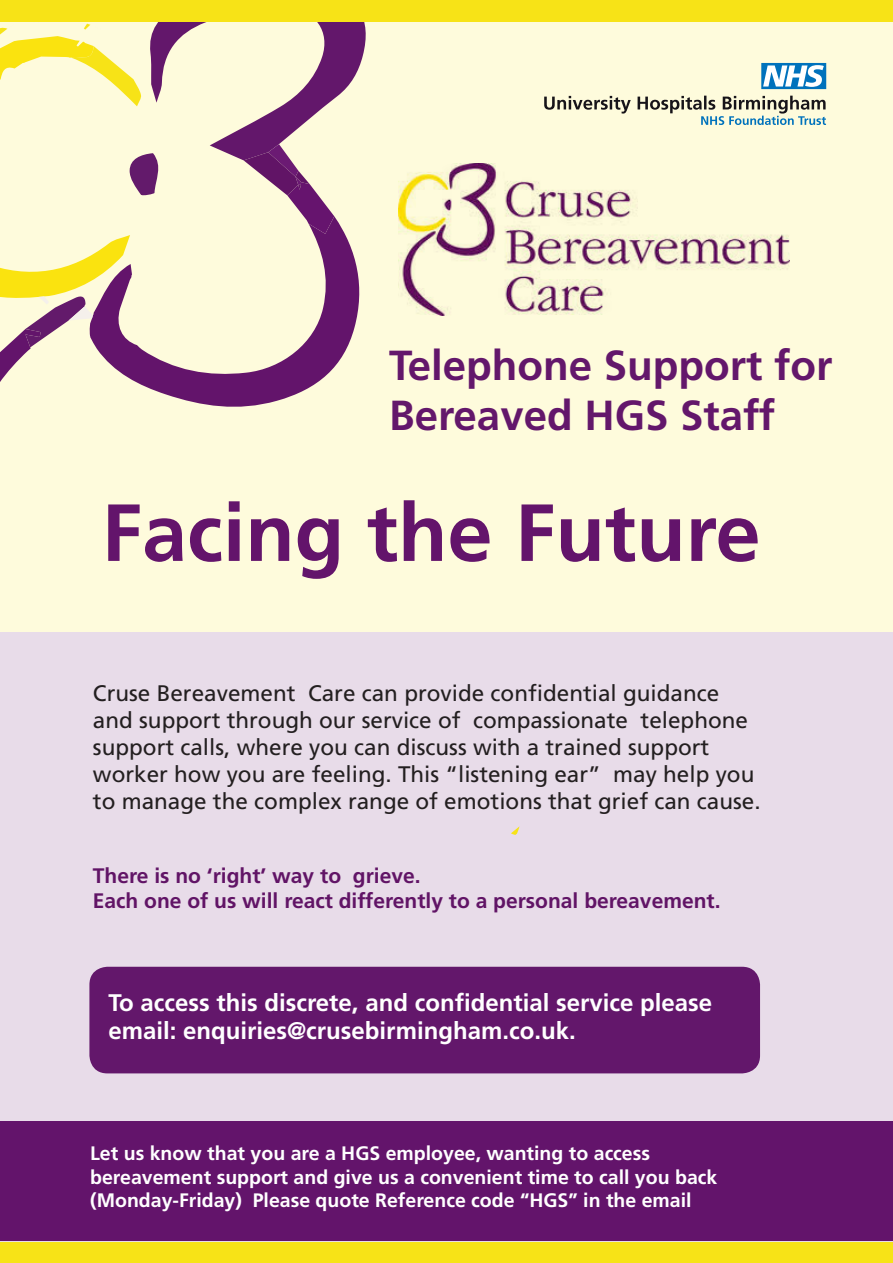
<style>
.page{position:relative;width:893px;height:1263px;background:#fff}
.page>*{position:absolute;margin:0;border:0;box-sizing:border-box;transform-origin:0 0}
.t1{font:700 80.85px "Frutiger";color:#63146b}
.t2{font:700 42px/50.4px "Frutiger";color:#63176b}
.t3{font:700 24px "Frutiger";color:#fff}
.t4{font:22.5px/27px "Frutiger";color:#231f20}
.t5{font:700 21px "Frutiger";color:#611466}
.t6{font:700 19.5px/23.4px "Frutiger";color:#fff}
</style>
<div class="page">
<div style="left:0;top:631px;width:893px;height:611px;background:#e8dce9"></div>
<div style="left:0;top:1122px;width:893px;height:119px;background:#63146b"></div>
<div style="left:0;top:0;width:893px;height:631px;background:#fefbdc"></div>
<div style="left:89px;top:967px;width:671px;height:106px;background:#63176b;border-radius:18px"></div>
<svg style="left:511px;top:826px;width:8px;height:10px"></svg>
<svg style="left:0;top:22px;width:366px;height:385px"></svg>
<svg style="left:544px;top:96px;width:282px;height:29px"></svg>
<svg style="left:761px;top:63px;width:65px;height:26px;background:#77b3db"></svg>
<div style="left:0;top:1242px;width:893px;height:21px;background:#f7e317"></div>
<div style="left:0;top:0;width:893px;height:22px;background:#f7e317"></div>
<img style="left:398px;top:164px;width:392px;height:152px">
<p class="t2" style="left:389px;top:340px;width:445px">Telephone Support for<br>Bereaved HGS Staff</p>
<p class="t1" style="left:102px;top:485px;width:660px">Facing the Future</p>
<p class="t4" style="left:93px;top:680px;width:669px">Cruse Bereavement Care can provide confidential guidance and support through our service of compassionate telephone support calls, where you can discuss with a trained support worker how you are feeling. This “listening ear” may help you to manage the complex range of emotions that grief can cause.</p>
<p class="t5" style="left:93px;top:863px;width:329px">There is no ‘right’ way to grieve.</p>
<p class="t5" style="left:93px;top:889px;width:629px">Each one of us will react differently to a personal bereavement.</p>
<p class="t3" style="left:108px;top:988px;width:605px">To access this discrete, and confidential service please</p>
<p class="t3" style="left:108px;top:1017px;width:469px">email: enquiries@crusebirmingham.co.uk.</p>
<p class="t6" style="left:90px;top:1141px;width:629px">Let us know that you are a HGS employee, wanting to access bereavement support and give us a convenient time to call you back (Monday-Friday) Please quote Reference code “HGS” in the email</p>
</div>
